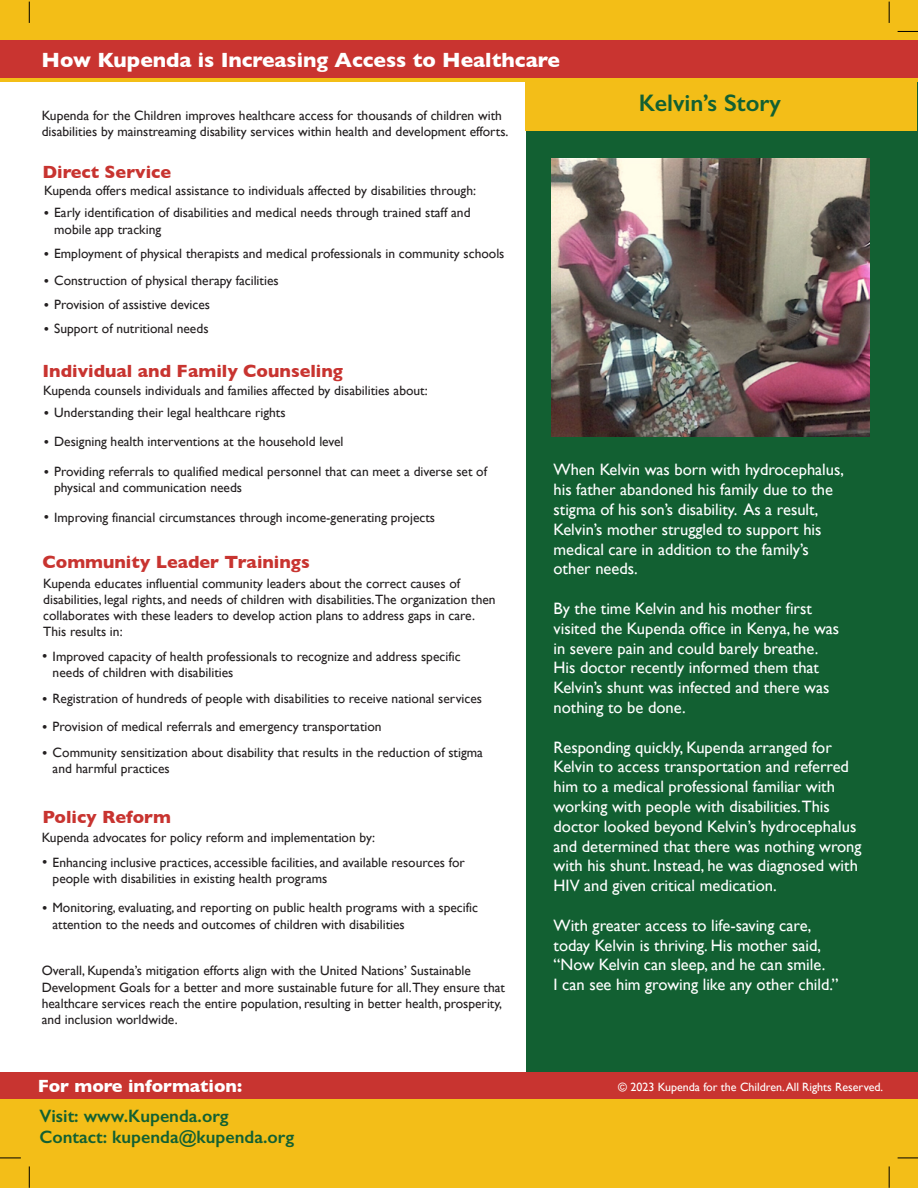
<style>
.page{position:relative;width:918px;height:1188px;background:#fff}
.page>*{position:absolute;margin:0;border:0;box-sizing:border-box;transform-origin:0 0}
.t1{font:600 24px "Gill Sans";color:#126032}
.t2{font:700 21px "Gill Sans";color:#fff}
.t3{font:700 18px "Gill Sans";color:#c83430}
.t4{font:600 18px/21px "Gill Sans";color:#126032}
.t5{font:700 18px "Gill Sans";color:#fff}
.t6{font:16.5px/19.8px "Gill Sans";color:#fff}
.t7{font:15px "Gill Sans";color:#231f20}
.t8{font:13.5px/16.2px "Gill Sans";color:#231f20}
.t9{font:12px "Gill Sans";color:#fff}
.s1{font-size:15px}
</style>
<div class="page">
<div style="left:526px;top:16px;width:392px;height:1142px;background:#126032"></div>
<div style="left:1px;top:1073px;width:917px;height:115px;background:#f3be18"></div>
<div style="left:1px;top:1072px;width:917px;height:27px;background:#c83430"></div>
<div style="left:0;top:32px;width:918px;height:48px;background:#c93430"></div>
<div style="left:0;top:1px;width:918px;height:39px;background:#f3be17"></div>
<div style="left:526px;top:78px;width:391px;height:52px;background:#f3be18"></div>
<hr style="left:0;top:78px;width:918px;height:4px;background:#f3be17">
<svg style="left:898px;top:31px;width:20px;height:1px"></svg>
<svg style="left:0;top:1158px;width:21px;height:1px"></svg>
<svg style="left:898px;top:1158px;width:20px;height:1px"></svg>
<svg style="left:29px;top:2px;width:1px;height:21px"></svg>
<svg style="left:29px;top:1166px;width:1px;height:22px"></svg>
<svg style="left:889px;top:2px;width:1px;height:21px"></svg>
<svg style="left:889px;top:1166px;width:1px;height:22px"></svg>
<img style="left:551px;top:159px;width:318px;height:277px">
<h2 class="t2" style="left:42px;top:43px;width:520px">How Kupenda is Increasing Access to Healthcare</h2>
<p class="t8" style="left:42px;top:107px;width:468px">Kupenda for the Children improves healthcare access for thousands of children with disabilities by mainstreaming disability services within health and development efforts.</p>
<h3 class="t3" style="left:43px;top:157px;width:130px">Direct Service</h3>
<p class="t8" style="left:44px;top:183px;width:433px">Kupenda offers medical assistance to individuals affected by disabilities through:</p>
<p class="t8" style="left:54px;top:205px;width:418px">Early identification of disabilities and medical needs through trained staff and mobile app tracking</p>
<p class="t7" style="left:44px;top:204px;width:7px">•</p>
<p class="t8" style="left:44px;top:246px;width:462px"><span class="s1">•</span> Employment of physical therapists and medical professionals in community schools</p>
<p class="t8" style="left:44px;top:272px;width:236px"><span class="s1">•</span> Construction of physical therapy facilities</p>
<p class="t8" style="left:44px;top:297px;width:168px"><span class="s1">•</span> Provision of assistive devices</p>
<p class="t8" style="left:44px;top:320px;width:166px"><span class="s1">•</span> Support of nutritional needs</p>
<h3 class="t3" style="left:43px;top:356px;width:302px">Individual and Family Counseling</h3>
<p class="t8" style="left:43px;top:382px;width:386px">Kupenda counsels individuals and families affected by disabilities about:</p>
<h1 class="t1" style="left:639px;top:88px;width:144px">Kelvin’s Story</h1>
<p class="t8" style="left:44px;top:404px;width:243px"><span class="s1">•</span> Understanding their legal healthcare rights</p>
<p class="t8" style="left:44px;top:433px;width:301px"><span class="s1">•</span> Designing health interventions at the household level</p>
<p class="t8" style="left:54px;top:463px;width:434px">Providing referrals to qualified medical personnel that can meet a diverse set of physical and communication needs</p>
<p class="t7" style="left:44px;top:463px;width:7px">•</p>
<p class="t8" style="left:44px;top:509px;width:393px"><span class="s1">•</span> Improving financial circumstances through income-generating projects</p>
<h3 class="t3" style="left:43px;top:548px;width:269px">Community Leader Trainings</h3>
<p class="t8" style="left:43px;top:575px;width:454px">Kupenda educates influential community leaders about the correct causes of disabilities, legal rights, and needs of children with disabilities.The organization then collaborates with these leaders to develop action plans to address gaps in care.<br>This results in:</p>
<p class="t8" style="left:53px;top:648px;width:409px">Improved capacity of health professionals to recognize and address specific needs of children with disabilities</p>
<p class="t7" style="left:42px;top:648px;width:7px">•</p>
<p class="t8" style="left:42px;top:690px;width:442px"><span class="s1">•</span> Registration of hundreds of people with disabilities to receive national services</p>
<p class="t8" style="left:42px;top:719px;width:341px"><span class="s1">•</span> Provision of medical referrals and emergency transportation</p>
<p class="t8" style="left:53px;top:744px;width:432px">Community sensitization about disability that results in the reduction of stigma and harmful practices</p>
<p class="t7" style="left:42px;top:744px;width:7px">•</p>
<h3 class="t3" style="left:43px;top:802px;width:130px">Policy Reform</h3>
<p class="t8" style="left:42px;top:830px;width:335px">Kupenda advocates for policy reform and implementation by:</p>
<p class="t8" style="left:53px;top:854px;width:414px">Enhancing inclusive practices, accessible facilities, and available resources for people with disabilities in existing health programs</p>
<p class="t7" style="left:42px;top:854px;width:7px">•</p>
<p class="t8" style="left:52px;top:900px;width:427px">Monitoring, evaluating, and reporting on public health programs with a specific attention to the needs and outcomes of children with disabilities</p>
<p class="t7" style="left:42px;top:899px;width:7px">•</p>
<p class="t8" style="left:42px;top:963px;width:465px">Overall, Kupenda’s mitigation efforts align with the United Nations’ Sustainable Development Goals for a better and more sustainable future for all.They ensure that healthcare services reach the entire population, resulting in better health, prosperity, and inclusion worldwide.</p>
<h3 class="t5" style="left:38px;top:1072px;width:206px">For more information:</h3>
<h3 class="t4" style="left:39px;top:1105px;width:256px">Visit: www.Kupenda.org<br>Contact: kupenda@kupenda.org</h3>
<p class="t6" style="left:554px;top:460px;width:292px">When Kelvin was born with hydrocephalus, his father abandoned his family due to the stigma of his son’s disability. As a result, Kelvin’s mother struggled to support his medical care in addition to the family’s other needs.</p>
<p class="t6" style="left:554px;top:598px;width:287px">By the time Kelvin and his mother first visited the Kupenda office in Kenya, he was in severe pain and could barely breathe.<br>His doctor recently informed them that Kelvin’s shunt was infected and there was nothing to be done.</p>
<p class="t6" style="left:554px;top:737px;width:310px">Responding quickly, Kupenda arranged for Kelvin to access transportation and referred him to a medical professional familiar with working with people with disabilities.This doctor looked beyond Kelvin’s hydrocephalus and determined that there was nothing wrong with his shunt. Instead, he was diagnosed with HIV and given critical medication.</p>
<p class="t6" style="left:554px;top:915px;width:287px">With greater access to life-saving care, today Kelvin is thriving. His mother said, “Now Kelvin can sleep, and he can smile.<br>I can see him growing like any other child.”</p>
<p class="t9" style="left:618px;top:1080px;width:267px">© 2023 Kupenda for the Children. All Rights Reserved.</p>
</div>
